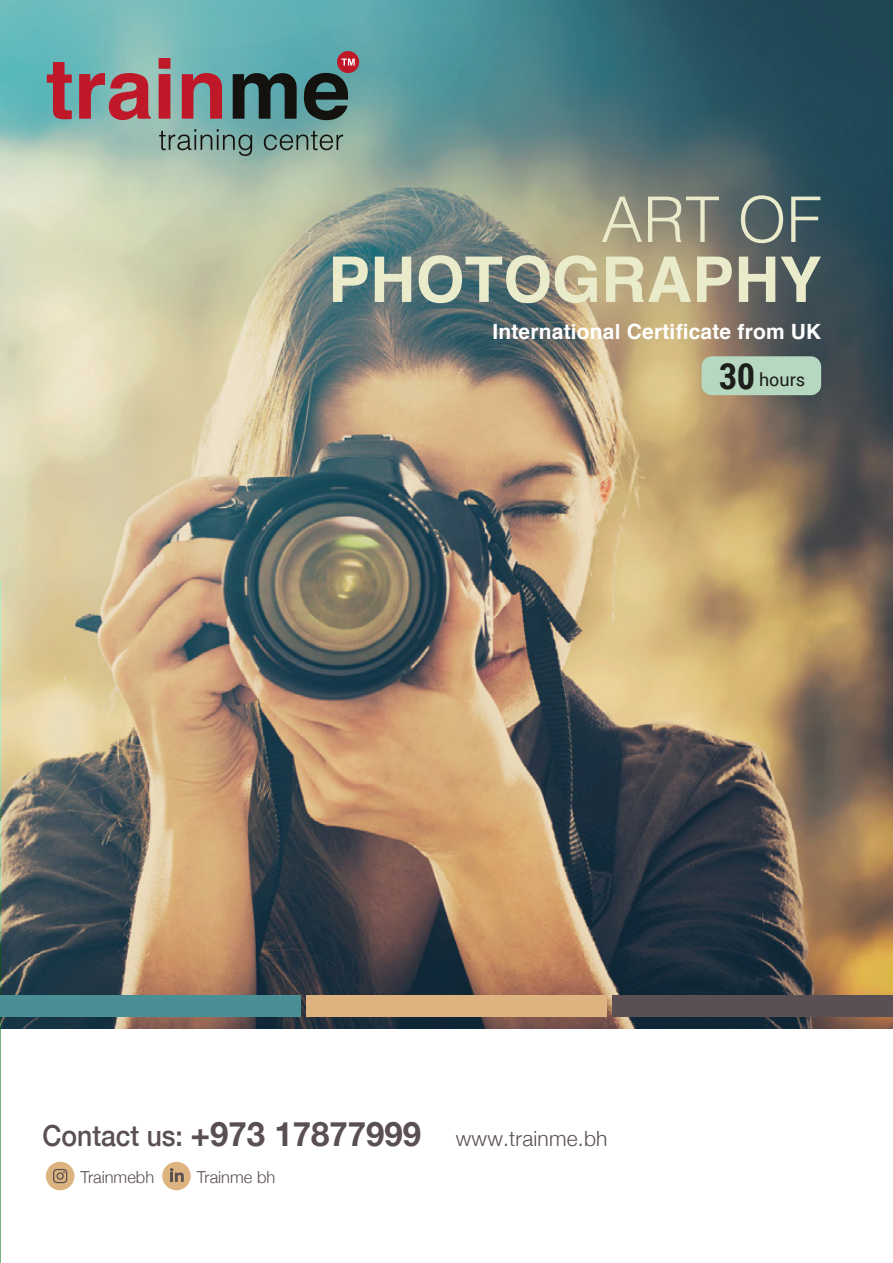
<style>
.page{position:relative;width:893px;height:1263px;background:#fff}
.page>*{position:absolute;margin:0;border:0;box-sizing:border-box;transform-origin:0 0}
.t1{font:700 63px "Helvetica";color:#eaebca}
.t2{font:300 63px "Helvetica";color:#eaebca}
.t3{font:300 21px "Helvetica Neue";letter-spacing:.01em;color:#5a4f52}
.t4{font:700 21px "Helvetica";letter-spacing:.01em;color:#fff}
.t5{font:18px "Roboto";color:#1d1d1b}
.t6{font:300 16.5px "Helvetica Neue";color:#5a4f52}
.s1{font-weight:700;font-stretch:condensed;font-size:36px}
.s2{font-weight:500;font-size:29.1px}
.s3{font-weight:700;font-size:33.6px}
</style>
<div class="page">
<img style="left:0;top:0;width:893px;height:1028px">
<div style="left:0;top:995px;width:301px;height:21px;background:#498f95"></div>
<div style="left:306px;top:995px;width:301px;height:21px;background:#ddb480"></div>
<div style="left:613px;top:995px;width:280px;height:21px;background:#5a4f52"></div>
<img style="left:0;top:0;width:1px;height:642px">
<img style="left:0;top:994px;width:1px;height:269px">
<div style="left:337px;top:51px;width:22px;height:22px;background:#be1829;border-radius:50%"></div>
<svg style="left:341px;top:59px;width:14px;height:7px"></svg>
<svg style="left:47px;top:62px;width:25px;height:57px"></svg>
<svg style="left:79px;top:73px;width:72px;height:47px;background:#a55d65"></svg>
<svg style="left:159px;top:58px;width:11px;height:61px"></svg>
<svg style="left:182px;top:73px;width:40px;height:46px;background:#a2505b"></svg>
<svg style="left:233px;top:73px;width:64px;height:46px;background:#314c4c"></svg>
<svg style="left:304px;top:73px;width:44px;height:47px;background:#314846"></svg>
<svg style="left:159px;top:129px;width:93px;height:27px;background:#7a9a91"></svg>
<svg style="left:264px;top:131px;width:79px;height:19px;background:#6c8a81"></svg>
<div style="left:701px;top:356px;width:120px;height:39px;background:#b6d8c0;border-radius:10px"></div>
<div style="left:46px;top:1162px;width:28px;height:28px;background:#ddb480;border-radius:50%"></div>
<svg style="left:53px;top:1169px;width:14px;height:14px"></svg>
<div style="left:162px;top:1162px;width:29px;height:28px;background:#ddb480;border-radius:50%"></div>
<svg style="left:170px;top:1168px;width:14px;height:14px"></svg>
<h1 class="t2" style="left:601px;top:166px;width:222px">ART OF</h1>
<h1 class="t1" style="left:328px;top:229px;width:495px">PHOTOGRAPHY</h1>
<p class="t4" style="left:492px;top:314px;width:330px">International Certificate from UK</p>
<p class="t5" style="left:719px;top:367px;width:88px"><span class="s1">30</span> hours</p>
<p class="t3" style="left:43px;top:1122px;width:566px"><span class="s2">Contact us:</span> <span class="s3">+973 17877999</span> www.trainme.bh</p>
<p class="t6" style="left:80px;top:1163px;width:75px">Trainmebh</p>
<p class="t6" style="left:197px;top:1164px;width:80px">Trainme bh</p>
</div>
